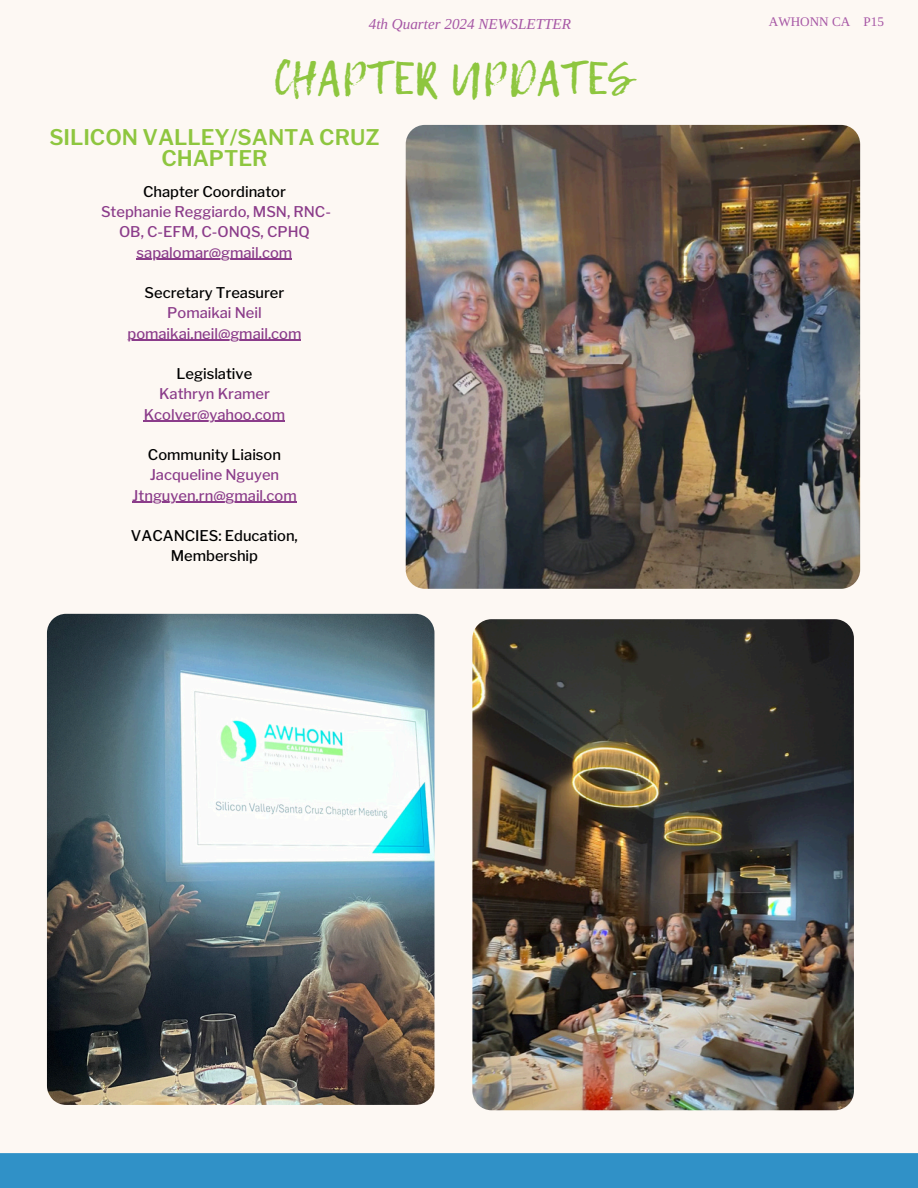
<style>
.page{position:relative;width:918px;height:1188px;background:#fdf8f3}
.page>*{position:absolute;margin:0;border:0;box-sizing:border-box;transform-origin:0 0}
.t1{font:45.45px "Lemon Tuesday";color:#8ec63f}
.t2{font:600 21.45px/21.3px "Libre Franklin";color:#8ec63f;text-align:center}
.t3{font:italic 15.15px "Libra Serif Modern";color:#a656a5}
.t4{font:500 14.7px/20.2px "Libre Franklin";color:#8b3c8a;text-align:center}
.t5{font:500 14.7px/20.2px "Libre Franklin";color:#000;text-align:center}
.t6{font:13.2px "Libra Serif Modern";color:#a656a5}
.s1{color:#000}
.s2{color:#8b3c8a}
</style>
<div class="page">
<div style="left:0;top:1153px;width:918px;height:35px;background:#3091c7"></div>
<img style="left:47px;top:614px;width:387px;height:490px">
<img style="left:472px;top:619px;width:382px;height:491px;border-radius:19px">
<hr style="left:137px;top:259px;width:155px;height:1px;background:#8b3c8a">
<hr style="left:128px;top:340px;width:173px;height:1px;background:#8b3c8a">
<hr style="left:144px;top:421px;width:141px;height:1px;background:#8b3c8a">
<hr style="left:132px;top:502px;width:165px;height:1px;background:#8b3c8a">
<img style="left:406px;top:125px;width:454px;height:463px;border-radius:19px">
<h2 class="t3" style="left:369px;top:15px;width:204px">4th Quarter 2024 NEWSLETTER</h2>
<h1 class="t6" style="left:769px;top:15px;width:117px">AWHONN CA P15</h1>
<p class="t1" style="left:273px;top:44px;width:360px">CHAPTER UPDATES</p>
<h3 class="t2" style="left:49px;top:127px;width:332px">SILICON VALLEY/SANTA CRUZ<br>CHAPTER</h3>
<h3 class="t4" style="left:101px;top:182px;width:231px"><span class="s1">Chapter Coordinator<br></span>Stephanie Reggiardo, MSN, RNC-<br>OB, C-EFM, C-ONQS, CPHQ</h3>
<h3 class="t4" style="left:137px;top:242px;width:157px">sapalomar@gmail.com</h3>
<h3 class="t5" style="left:145px;top:283px;width:141px">Secretary Treasurer<br><span class="s2">Pomaikai Neil</span></h3>
<h3 class="t4" style="left:128px;top:323px;width:175px">pomaikai.neil@gmail.com</h3>
<h3 class="t4" style="left:159px;top:364px;width:112px"><span class="s1">Legislative<br></span>Kathryn Kramer</h3>
<h3 class="t4" style="left:144px;top:404px;width:143px">Kcolver@yahoo.com</h3>
<h3 class="t5" style="left:148px;top:445px;width:135px;text-align:left">Community Liaison<br><span class="s2">Jacqueline Nguyen</span></h3>
<p class="t4" style="left:132px;top:485px;width:166px">Jtnguyen.rn@gmail.com</p>
<p class="t5" style="left:131px;top:526px;width:168px">VACANCIES: Education,<br>Membership</p>
</div>
